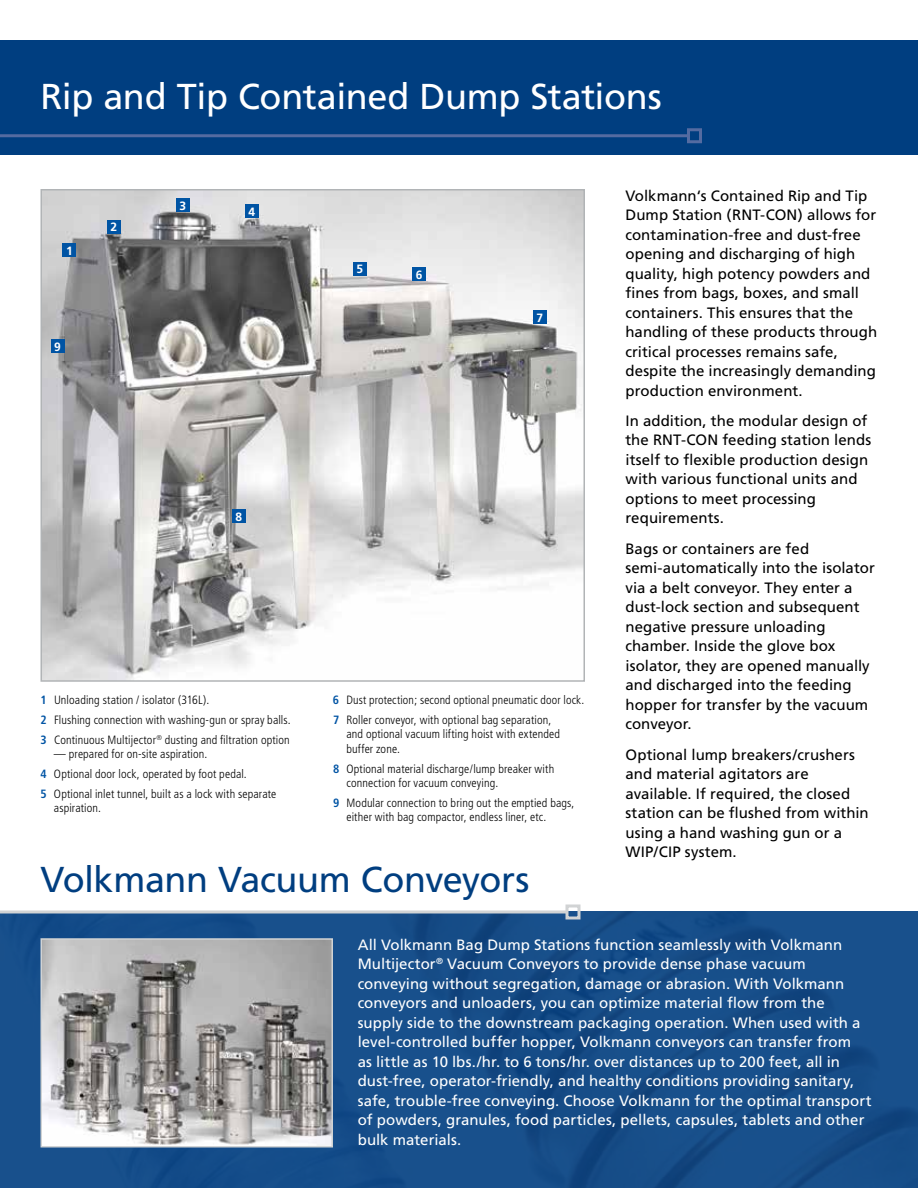
<style>
.page{position:relative;width:918px;height:1188px;background:#fff}
.page>*{position:absolute;margin:0;border:0;box-sizing:border-box;transform-origin:0 0}
.t1{font:36px "Frutiger";letter-spacing:-.01em;color:#fff}
.t2{font:36px "Frutiger";letter-spacing:-.01em;color:#003e80}
.t3{font:15px/19.5px "Frutiger";letter-spacing:.005em;color:#000}
.t4{font:15px/19.5px "Frutiger";letter-spacing:.005em;color:#fff}
.t5{font:300 condensed 12px/19.8px "Frutiger";letter-spacing:.01em;color:#000}
.t6{font:700 12px "Frutiger";color:#fff}
.s1{font-weight:700;color:#0054a4}
</style>
<div class="page">
<div style="left:0;top:40px;width:918px;height:115px;background:#003e80"></div>
<img style="left:43px;top:192px;width:539px;height:487px">
<div style="left:40px;top:189px;width:545px;height:493px;border:2px solid #b1b4b6"></div>
<div style="left:51px;top:340px;width:13px;height:13px;background:#0054a4"></div>
<div style="left:232px;top:509px;width:14px;height:14px;background:#0054a4"></div>
<div style="left:63px;top:244px;width:13px;height:13px;background:#0054a4"></div>
<div style="left:107px;top:220px;width:13px;height:13px;background:#0054a4"></div>
<div style="left:176px;top:198px;width:14px;height:14px;background:#0054a4"></div>
<div style="left:245px;top:205px;width:14px;height:13px;background:#0054a4"></div>
<div style="left:353px;top:262px;width:14px;height:13px;background:#0054a4"></div>
<div style="left:413px;top:267px;width:13px;height:14px;background:#0054a4"></div>
<div style="left:533px;top:310px;width:14px;height:14px;background:#0054a4"></div>
<hr style="left:0;top:134px;width:688px;height:3px;background:#546ba1">
<div style="left:687px;top:128px;width:15px;height:15px;border:3px solid #546ba1"></div>
<img style="left:0;top:911px;width:918px;height:277px">
<svg style="left:0;top:910px;width:566px;height:4px;fill:#d1d3d4"></svg>
<div style="left:566px;top:904px;width:14px;height:16px;border:3px solid #d1d3d4"></div>
<img style="left:43px;top:941px;width:287px;height:204px">
<div style="left:40px;top:938px;width:293px;height:210px;border:2px solid #d1d3d4"></div>
<h1 class="t1" style="left:40px;top:75px;width:623px">Rip and Tip Contained Dump Stations</h1>
<p class="t6" style="left:66px;top:244px;width:8px">1</p>
<p class="t6" style="left:54px;top:340px;width:8px">9</p>
<p class="t6" style="left:110px;top:220px;width:8px">2</p>
<p class="t6" style="left:179px;top:198px;width:8px">3</p>
<p class="t6" style="left:249px;top:205px;width:8px">4</p>
<p class="t6" style="left:236px;top:509px;width:8px">8</p>
<p class="t5" style="left:40px;top:690px;width:252px"><span class="s1">1</span> Unloading station / isolator (316L).<br><span class="s1">2</span> Flushing connection with washing-gun or spray balls.<br><span class="s1">3</span> Continuous Multijector<sup>®</sup> dusting and filtration option</p>
<p class="t5" style="left:40px;top:744px;width:237px;text-indent:14px">— prepared for on-site aspiration.<br><span class="s1">4</span> Optional door lock, operated by foot pedal.<br><span class="s1">5</span> Optional inlet tunnel, built as a lock with separate</p>
<p class="t5" style="left:54px;top:798px;width:49px">aspiration.</p>
<p class="t6" style="left:357px;top:262px;width:8px">5</p>
<p class="t6" style="left:416px;top:267px;width:8px">6</p>
<p class="t6" style="left:537px;top:311px;width:8px">7</p>
<p class="t5" style="left:333px;top:690px;width:253px"><span class="s1">6</span> Dust protection; second optional pneumatic door lock.<br><span class="s1">7</span> Roller conveyor, with optional bag separation,</p>
<p class="t5" style="left:346px;top:727px;width:215px;line-height:14.4px">and optional vacuum lifting hoist with extended buffer zone.</p>
<p class="t5" style="left:346px;top:761px;width:209px;line-height:14.4px;text-indent:-14px"><span class="s1">8</span> Optional material discharge/lump breaker with connection for vacuum conveying.</p>
<p class="t5" style="left:346px;top:796px;width:229px;line-height:14.4px;text-indent:-14px"><span class="s1">9</span> Modular connection to bring out the emptied bags, either with bag compactor, endless liner, etc.</p>
<p class="t3" style="left:626px;top:186px;width:253px">Volkmann‘s Contained Rip and Tip Dump Station (RNT-CON) allows for contamination-free and dust-free opening and discharging of high quality, high potency powders and fines from bags, boxes, and small containers. This ensures that the handling of these products through critical processes remains safe, despite the increasingly demanding production environment.</p>
<p class="t3" style="left:626px;top:411px;width:247px">In addition, the modular design of the RNT-CON feeding station lends itself to flexible production design with various functional units and options to meet processing requirements.</p>
<p class="t3" style="left:626px;top:539px;width:251px">Bags or containers are fed semi-automatically into the isolator via a belt conveyor. They enter a dust-lock section and subsequent negative pressure unloading chamber. Inside the glove box isolator, they are opened manually and discharged into the feeding hopper for transfer by the vacuum conveyor.</p>
<p class="t3" style="left:626px;top:744px;width:245px">Optional lump breakers/crushers and material agitators are available. If required, the closed station can be flushed from within using a hand washing gun or a<br>WIP/CIP system.</p>
<h1 class="t2" style="left:40px;top:858px;width:491px">Volkmann Vacuum Conveyors</h1>
<p class="t4" style="left:358px;top:935px;width:515px">All Volkmann Bag Dump Stations function seamlessly with Volkmann Multijector<sup>®</sup> Vacuum Conveyors to provide dense phase vacuum conveying without segregation, damage or abrasion. With Volkmann conveyors and unloaders, you can optimize material flow from the supply side to the downstream packaging operation. When used with a level-controlled buffer hopper, Volkmann conveyors can transfer from<br>as little as 10 lbs./hr. to 6 tons/hr. over distances up to 200 feet, all in dust-free, operator-friendly, and healthy conditions providing sanitary, safe, trouble-free conveying. Choose Volkmann for the optimal transport of powders, granules, food particles, pellets, capsules, tablets and other bulk materials.</p>
</div>
